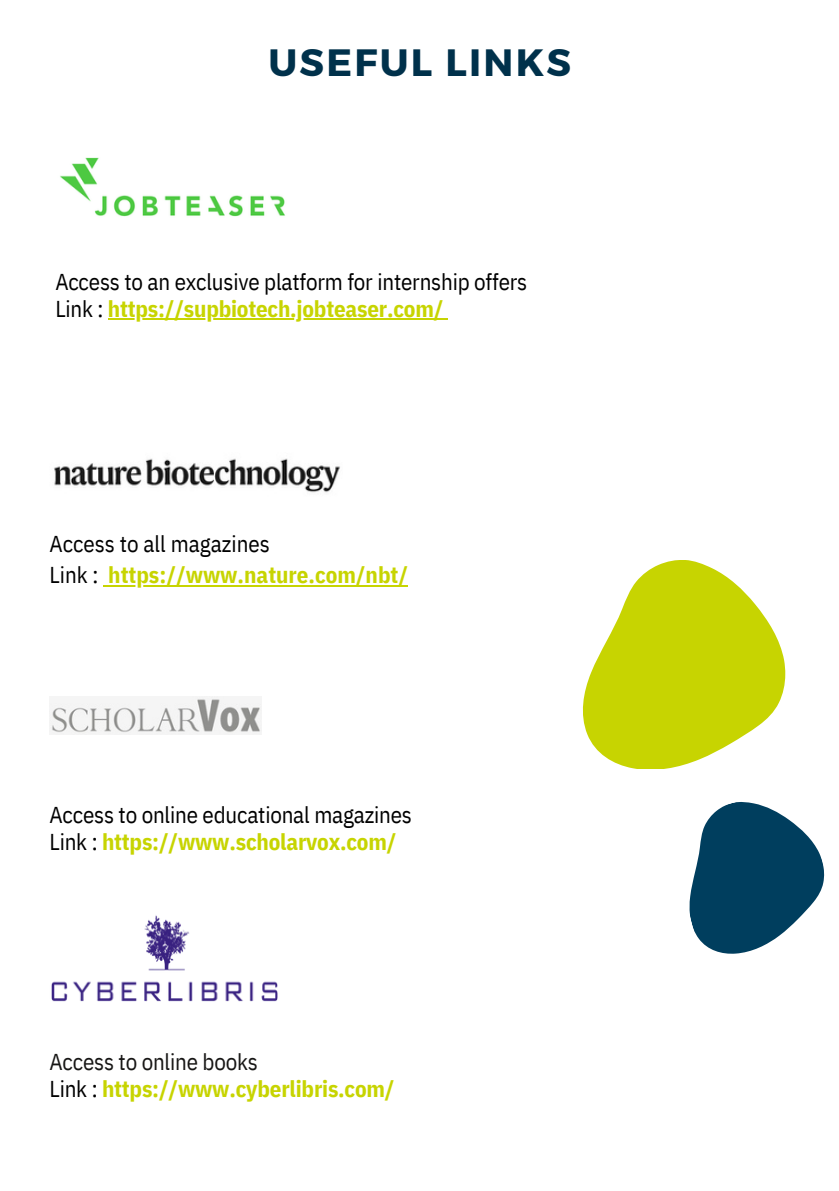
<style>
.page{position:relative;width:839px;height:1191px;background:#fff}
.page>*{position:absolute;margin:0;border:0;box-sizing:border-box;transform-origin:0 0}
.t1{font:700 38px "Montserrat";letter-spacing:.06em;color:#00314b}
.t2{font:700 23px "IBM Plex Sans Cond";letter-spacing:-.01em;color:#c7d401}
.t3{font:23px "IBM Plex Sans Cond";letter-spacing:-.01em;color:#000}
.t4{font:23px "IBM Plex Sans Cond";letter-spacing:-.01em;color:#171615}
.s1{font-weight:400;color:#000}
</style>
<div class="page">
<img style="left:49px;top:697px;width:212px;height:37px">
<svg style="left:583px;top:560px;width:202px;height:209px;fill:#c7d401"></svg>
<svg style="left:689px;top:802px;width:136px;height:152px"></svg>
<img style="left:60px;top:157px;width:225px;height:60px">
<img style="left:54px;top:458px;width:286px;height:35px">
<img style="left:51px;top:915px;width:227px;height:87px">
<hr style="left:108px;top:585px;width:300px;height:1px;background:#c7d401">
<svg style="left:108px;top:318px;width:12px;height:2px"></svg>
<hr style="left:120px;top:318px;width:323px;height:2px;background:#c7d401">
<p class="t1" style="left:268px;top:38px;width:304px">USEFUL LINKS</p>
<p class="t3" style="left:55px;top:266px;width:473px">Access to an exclusive platform for internship offers</p>
<p class="t2" style="left:55px;top:293px;width:389px"><span class="s1">Link :</span> https://supbiotech.jobteaser.com/</p>
<p class="t3" style="left:49px;top:528px;width:222px">Access to all magazines</p>
<p class="t2" style="left:49px;top:560px;width:360px"><span class="s1">Link :</span> https://www.nature.com/nbt/</p>
<p class="t3" style="left:49px;top:799px;width:364px">Access to online educational magazines</p>
<p class="t2" style="left:49px;top:826px;width:348px"><span class="s1">Link :</span> https://www.scholarvox.com/</p>
<p class="t4" style="left:49px;top:1046px;width:210px">Access to online books</p>
<p class="t2" style="left:49px;top:1073px;width:346px"><span class="s1">Link :</span> https://www.cyberlibris.com/</p>
</div>
